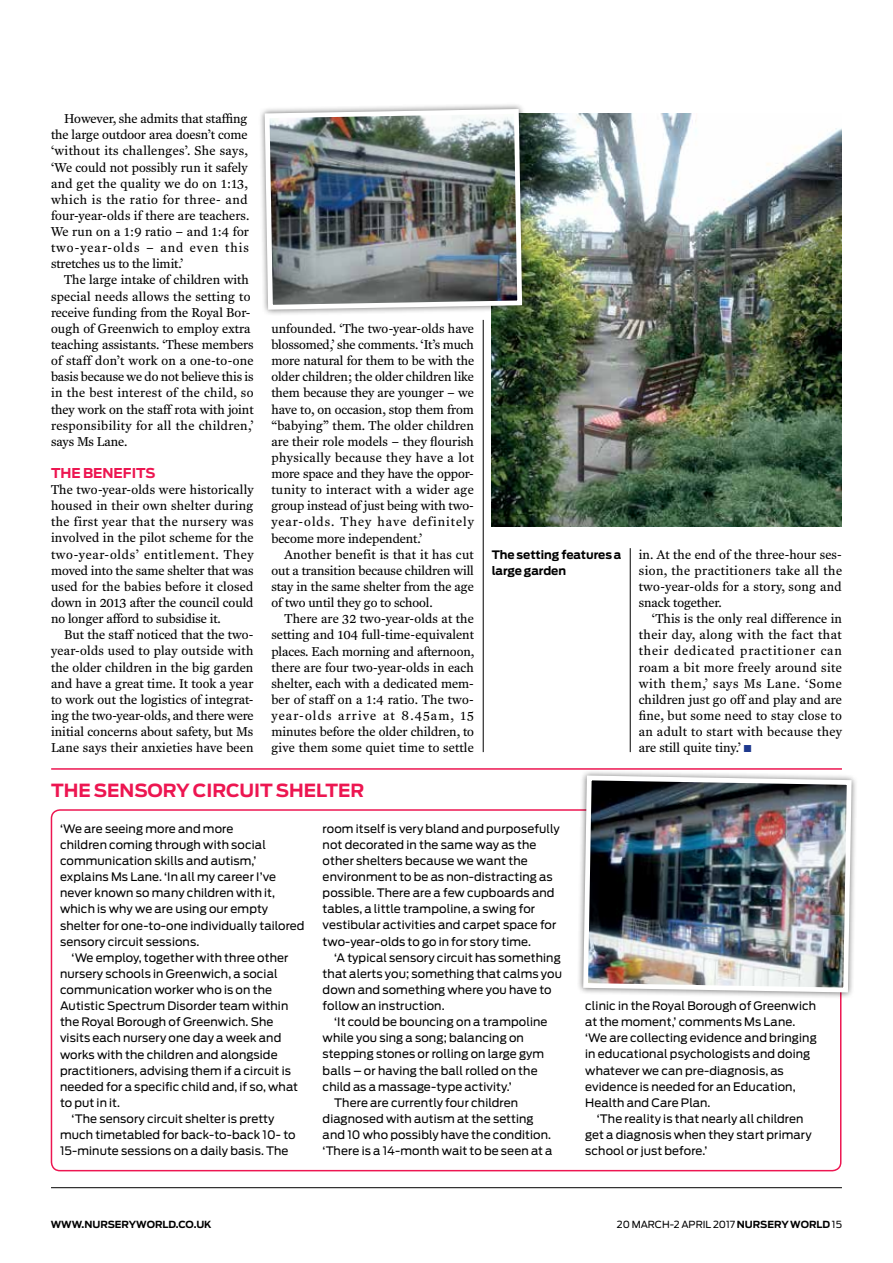
<style>
.page{position:relative;width:893px;height:1263px;background:#fff}
.page>*{position:absolute;margin:0;border:0;box-sizing:border-box;transform-origin:0 0}
.t1{font:700 18px "Antenna";color:#ed1651}
.t2{font:700 13.5px "Antenna";color:#ed1651}
.t3{font:13.2px/16.2px "Fenway";letter-spacing:.005em;color:#000;text-align:justify}
.t4{font:11.7px/16px "Antenna";letter-spacing:.01em;color:#000}
.t5{font:700 11.7px/16px "Antenna";letter-spacing:-.005em;color:#000}
.t6{font:9.75px "Antenna";color:#000}
.t7{font:700 9.75px "Antenna";color:#000}
.s1{color:#1e398d}
.s2{font-weight:700}
</style>
<div class="page">
<hr style="left:51px;top:1187px;width:791px;height:1px;background:#000">
<hr style="left:630px;top:548px;width:1px;height:204px;background:#000">
<hr style="left:483px;top:320px;width:1px;height:432px;background:#000">
<img style="left:492px;top:113px;width:349px;height:413px">
<hr style="left:51px;top:768px;width:791px;height:2px;background:#ed1651">
<div style="left:577px;top:769px;width:281px;height:230px;background:#000;opacity:.55"></div>
<img style="left:581px;top:773px;width:273px;height:222px">
<div style="left:258px;top:103px;width:270px;height:213px;background:#000;opacity:.55"></div>
<img style="left:262px;top:107px;width:263px;height:205px">
<p class="t3" style="left:51px;top:111px;width:200px;text-align:left;text-indent:13px">However, she admits that staffing the large outdoor area doesn’t come ‘without its challenges’. She says, ‘We could not possibly run it safely and get the quality we do on 1:13, which is the ratio for three- and four-year-olds if there are teachers.<br>We run on a 1:9 ratio – and 1:4 for two-year-olds – and even this stretches us to the limit.’</p>
<p class="t3" style="left:51px;top:272px;width:204px;text-align:left;text-indent:13px">The large intake of children with special needs allows the setting to receive funding from the Royal Bor&shy;ough of Greenwich to employ extra teaching assistants. ‘These members of staff don’t work on a one-to-one basis because we do not believe this is in the best interest of the child, so they work on the staff rota with joint responsibility for all the children,’ says Ms Lane.</p>
<p class="t2" style="left:51px;top:465px;width:106px">THE BENEFITS</p>
<p class="t3" style="left:51px;top:481px;width:204px">The two-year-olds were historically housed in their own shelter during the first year that the nursery was involved in the pilot scheme for the two-year-olds’ entitlement. They moved into the same shelter that was used for the babies before it closed down in 2013 after the council could no longer afford to subsidise it.</p>
<p class="t3" style="left:51px;top:627px;width:204px;text-indent:13px">But the staff noticed that the two&shy;year-olds used to play outside with the older children in the big garden and have a great time. It took a year to work out the logistics of integrat&shy;ing the two-year-olds, and there were initial concerns about safety, but Ms Lane says their anxieties have been</p>
<p class="t3" style="left:271px;top:320px;width:204px">unfounded. ‘The two-year-olds have blossomed,’ she comments. ‘It’s much more natural for them to be with the older children; the older children like them because they are younger – we have to, on occasion, stop them from “babying” them. The older children are their role models – they flourish physically because they have a lot more space and they have the oppor&shy;tunity to interact with a wider age group instead of just being with two&shy;year-olds. They have definitely become more independent.’</p>
<p class="t3" style="left:271px;top:546px;width:204px;text-indent:13px">Another benefit is that it has cut out a transition because children will stay in the same shelter from the age of two until they go to school.</p>
<p class="t3" style="left:271px;top:611px;width:204px;text-indent:13px">There are 32 two-year-olds at the setting and 104 full-time-equivalent places. Each morning and afternoon, there are four two-year-olds in each shelter, each with a dedicated mem&shy;ber of staff on a 1:4 ratio. The two&shy;year-olds arrive at 8.45am, 15 minutes before the older children, to give them some quiet time to settle</p>
<h1 class="t1" style="left:51px;top:780px;width:315px">THE SENSORY CIRCUIT SHELTER</h1>
<p class="t5" style="left:492px;top:546px;width:131px">The setting features a large garden</p>
<p class="t3" style="left:639px;top:546px;width:205px">in. At the end of the three-hour ses&shy;sion, the practitioners take all the two-year-olds for a story, song and snack together.</p>
<p class="t3" style="left:639px;top:610px;width:205px;text-indent:13px">‘This is the only real difference in their day, along with the fact that their dedicated practitioner can roam a bit more freely around site with them,’ says Ms Lane. ‘Some children just go off and play and are fine, but some need to stay close to an adult to start with because they are still quite tiny.’ <span class="s1">■</span></p>
<p class="t4" style="left:60px;top:820px;width:246px">‘We are seeing more and more<br>children coming through with social communication skills and autism,’ explains Ms Lane. ‘In all my career I’ve never known so many children with it, which is why we are using our empty shelter for one-to-one individually tailored sensory circuit sessions.</p>
<p class="t4" style="left:72px;top:949px;width:218px">‘We employ, together with three other</p>
<p class="t4" style="left:60px;top:966px;width:219px">nursery schools in Greenwich, a social</p>
<p class="t4" style="left:60px;top:982px;width:214px">communication worker who is on the</p>
<p class="t4" style="left:60px;top:998px;width:230px">Autistic Spectrum Disorder team within</p>
<p class="t4" style="left:60px;top:1014px;width:215px">the Royal Borough of Greenwich. She</p>
<p class="t4" style="left:60px;top:1030px;width:223px">visits each nursery one day a week and</p>
<p class="t4" style="left:60px;top:1046px;width:219px">works with the children and alongside</p>
<p class="t4" style="left:60px;top:1062px;width:233px">practitioners, advising them if a circuit is</p>
<p class="t4" style="left:60px;top:1078px;width:240px">needed for a specific child and, if so, what</p>
<p class="t4" style="left:60px;top:1095px;width:62px">to put in it.</p>
<p class="t4" style="left:72px;top:1111px;width:204px">‘The sensory circuit shelter is pretty</p>
<p class="t4" style="left:60px;top:1127px;width:237px">much timetabled for back-to-back 10- to</p>
<p class="t4" style="left:60px;top:1143px;width:230px">15-minute sessions on a daily basis. The</p>
<p class="t4" style="left:323px;top:820px;width:239px">room itself is very bland and purposefully not decorated in the same way as the other shelters because we want the environment to be as non-distracting as possible. There are a few cupboards and tables, a little trampoline, a swing for vestibular activities and carpet space for two-year-olds to go in for story time.</p>
<p class="t4" style="left:323px;top:949px;width:241px;text-indent:12px">‘A typical sensory circuit has something that alerts you; something that calms you down and something where you have to follow an instruction.</p>
<p class="t4" style="left:334px;top:1014px;width:215px">‘It could be bouncing on a trampoline</p>
<p class="t4" style="left:323px;top:1030px;width:203px">while you sing a song; balancing on</p>
<p class="t4" style="left:323px;top:1046px;width:223px">stepping stones or rolling on large gym</p>
<p class="t4" style="left:323px;top:1062px;width:217px">balls – or having the ball rolled on the</p>
<p class="t4" style="left:323px;top:1078px;width:191px">child as a massage-type activity.’</p>
<p class="t4" style="left:334px;top:1094px;width:185px">There are currently four children</p>
<p class="t4" style="left:323px;top:1111px;width:213px">diagnosed with autism at the setting</p>
<p class="t4" style="left:323px;top:1127px;width:230px">and 10 who possibly have the condition.</p>
<p class="t4" style="left:323px;top:1143px;width:231px">‘There is a 14-month wait to be seen at a</p>
<p class="t4" style="left:585px;top:998px;width:233px">clinic in the Royal Borough of Greenwich at the moment,’ comments Ms Lane. ‘We are collecting evidence and bringing in educational psychologists and doing whatever we can pre-diagnosis, as evidence is needed for an Education, Health and Care Plan.</p>
<p class="t4" style="left:585px;top:1111px;width:228px;text-indent:12px">‘The reality is that nearly all children get a diagnosis when they start primary school or just before.’</p>
<p class="t7" style="left:51px;top:1218px;width:162px">WWW.NURSERYWORLD.CO.UK</p>
<p class="t6" style="left:617px;top:1218px;width:227px">20 MARCH-2 APRIL 2017 <span class="s2">NURSERY WORLD</span> 15</p>
</div>
